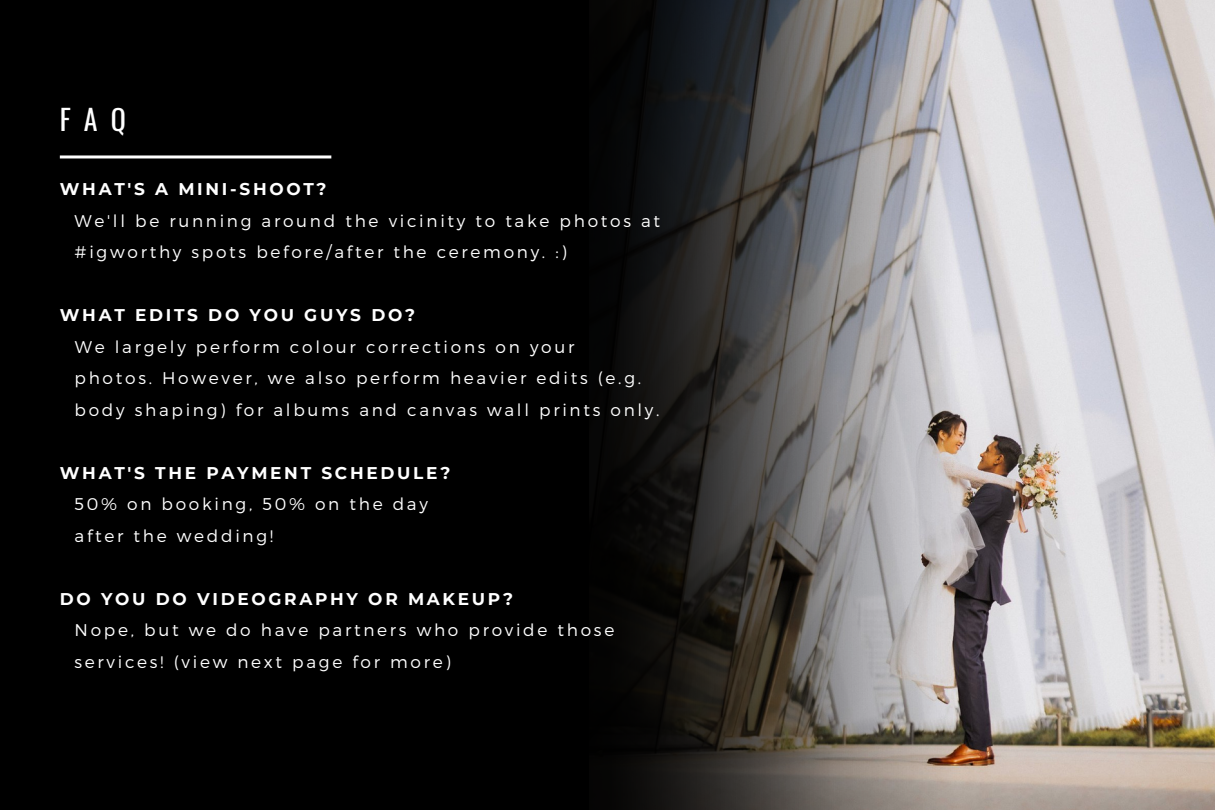
<style>
.page{position:relative;width:1215px;height:810px;background:#000}
.page>*{position:absolute;margin:0;border:0;box-sizing:border-box;transform-origin:0 0}
.t1{font:28px "Oswald";color:#fff}
.t2{font:300 17px/31.5px "Montserrat";letter-spacing:.16em;color:#fff}
.t3{font:700 17px "Montserrat";letter-spacing:.16em;color:#fff}
</style>
<div class="page">
<svg style="left:616px;top:0;width:599px;height:810px"></svg>
<hr style="left:60px;top:155px;width:271px;height:3px;background:#fff">
<h1 class="t1" style="left:60px;top:97px;width:68px">FAQ</h1>
<p class="t3" style="left:60px;top:179px;width:268px">WHAT'S A MINI-SHOOT?</p>
<p class="t2" style="left:75px;top:204px;width:587px">We'll be running around the vicinity to take photos at #igworthy spots before/after the ceremony. :)</p>
<p class="t3" style="left:60px;top:305px;width:357px">WHAT EDITS DO YOU GUYS DO?</p>
<p class="t2" style="left:75px;top:330px;width:586px">We largely perform colour corrections on your<br>photos. However, we also perform heavier edits (e.g. body shaping) for albums and canvas wall prints only.</p>
<p class="t3" style="left:60px;top:462px;width:392px">WHAT'S THE PAYMENT SCHEDULE?</p>
<p class="t2" style="left:75px;top:488px;width:355px">50% on booking, 50% on the day after the wedding!</p>
<p class="t3" style="left:60px;top:588px;width:455px">DO YOU DO VIDEOGRAPHY OR MAKEUP?</p>
<p class="t2" style="left:75px;top:614px;width:541px">Nope, but we do have partners who provide those services! (view next page for more)</p>
</div>
